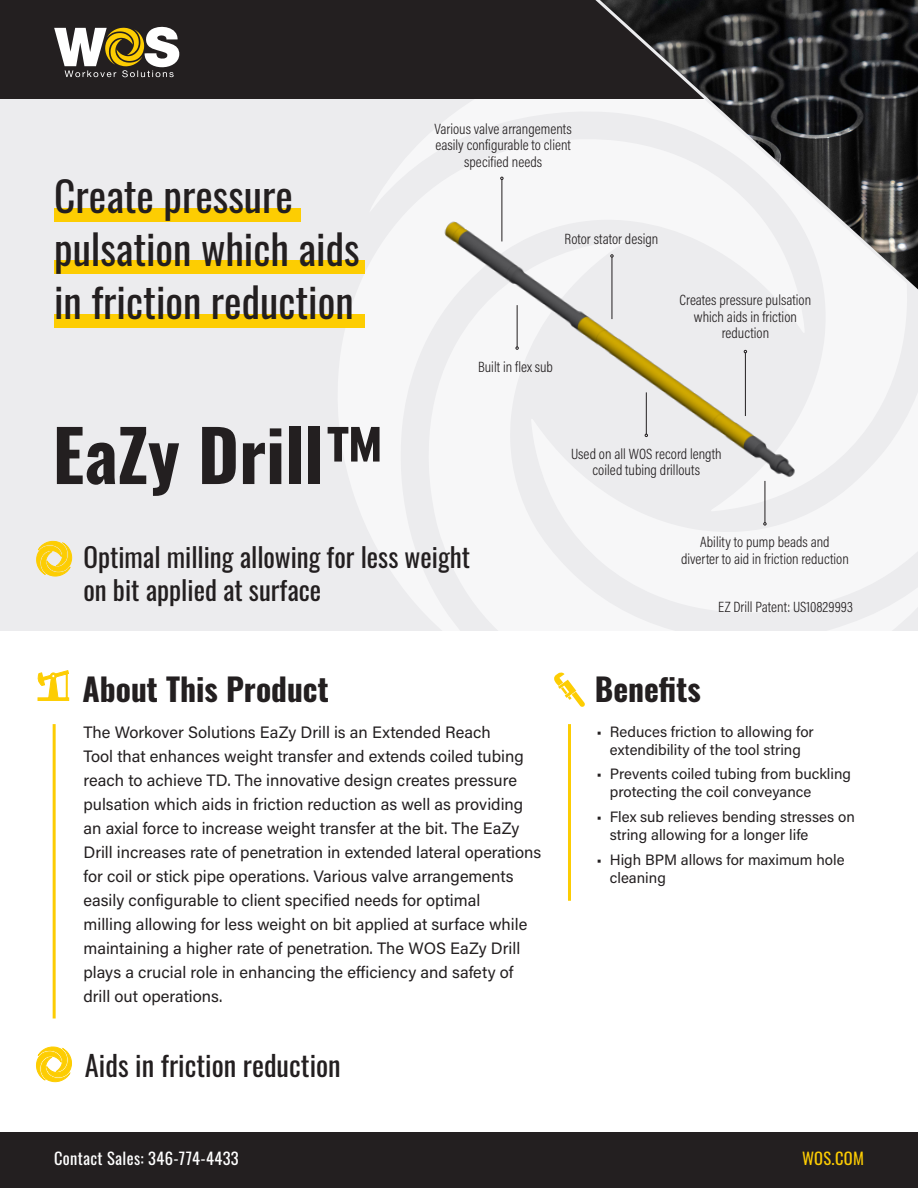
<style>
.page{position:relative;width:918px;height:1188px;background:#fff}
.page>*{position:absolute;margin:0;border:0;box-sizing:border-box;transform-origin:0 0}
.t1{font:700 70.5px "Oswald";color:#231f20}
.t2{font:41.55px/52.8px "Oswald";color:#231f20}
.t3{font:700 31.5px "Oswald";color:#231f20}
.t4{font:28.5px "Oswald";color:#231f20}
.t5{font:27px/33px "Oswald";color:#231f20}
.t6{font:16.5px/24px "Acumin Pro";color:#231f20}
.t7{font:16.5px "Oswald";letter-spacing:.02em;color:#fff}
.t8{font:16.5px "Oswald";letter-spacing:.02em;color:#fccc03}
.t9{font:15px/16.5px "Acumin Variable Concept";color:#231f20;text-align:center}
.t10{font:15px/18px "Acumin Pro";color:#231f20}
</style>
<div class="page">
<div style="left:0;top:0;width:918px;height:631px;background:#ececee"></div>
<svg style="left:369px;top:98px;width:162px;height:41px"></svg>
<svg style="left:531px;top:98px;width:387px;height:515px;fill:#f7f7f8"></svg>
<svg style="left:337px;top:139px;width:468px;height:492px;fill:#f7f7f8"></svg>
<div style="left:0;top:0;width:918px;height:98px;background:#231f20"></div>
<svg style="left:573px;top:0;width:345px;height:304px"></svg>
<svg style="left:54px;top:27px;width:125px;height:50px"></svg>
<div style="left:0;top:1132px;width:918px;height:56px;background:#231f20"></div>
<hr style="left:568px;top:724px;width:3px;height:177px;background:#fccc03">
<hr style="left:53px;top:724px;width:3px;height:294px;background:#fccc03">
<svg style="left:37px;top:670px;width:32px;height:31px"></svg>
<svg style="left:554px;top:672px;width:31px;height:35px"></svg>
<svg style="left:36px;top:1047px;width:36px;height:35px"></svg>
<svg style="left:37px;top:541px;width:35px;height:35px"></svg>
<div style="left:54px;top:208px;width:247px;height:13px;background:#fdcd02"></div>
<div style="left:54px;top:260px;width:311px;height:13px;background:#fdcd02"></div>
<div style="left:54px;top:314px;width:311px;height:13px;background:#fdcd02"></div>
<hr style="left:502px;top:180px;width:1px;height:61px;background:#231f20">
<hr style="left:765px;top:481px;width:1px;height:42px;background:#231f20">
<img style="left:406px;top:207px;width:432px;height:279px">
<p class="t2" style="left:54px;top:166px;width:307px">Create pressure pulsation which aids in friction reduction</p>
<p class="t1" style="left:53px;top:418px;width:334px">EaZy Drill™</p>
<p class="t9" style="left:435px;top:120px;width:139px">Various valve arrangements easily configurable to client specified needs</p>
<p class="t9" style="left:565px;top:230px;width:95px">Rotor stator design</p>
<p class="t9" style="left:478px;top:358px;width:76px">Built in flex sub</p>
<p class="t9" style="left:680px;top:291px;width:133px">Creates pressure pulsation which aids in friction reduction</p>
<p class="t9" style="left:571px;top:445px;width:152px">Used on all WOS record length coiled tubing drillouts</p>
<p class="t5" style="left:83px;top:537px;width:388px">Optimal milling allowing for less weight on bit applied at surface</p>
<p class="t9" style="left:681px;top:533px;width:169px">Ability to pump beads and diverter to aid in friction reduction</p>
<p class="t9" style="left:718px;top:598px;width:136px">EZ Drill Patent: US10829993</p>
<p class="t3" style="left:83px;top:673px;width:248px">About This Product</p>
<p class="t3" style="left:595px;top:673px;width:107px">Benefits</p>
<p class="t6" style="left:83px;top:719px;width:459px">The Workover Solutions EaZy Drill is an Extended Reach<br>Tool that enhances weight transfer and extends coiled tubing reach to achieve TD. The innovative design creates pressure pulsation which aids in friction reduction as well as providing an axial force to increase weight transfer at the bit. The EaZy Drill increases rate of penetration in extended lateral operations for coil or stick pipe operations. Various valve arrangements easily configurable to client specified needs for optimal<br>milling allowing for less weight on bit applied at surface while maintaining a higher rate of penetration. The WOS EaZy Drill plays a crucial role in enhancing the efficiency and safety of drill out operations.</p>
<p class="t10" style="left:596px;top:722px;width:219px;text-align:center">• Reduces friction to allowing for extendibility of the tool string</p>
<p class="t10" style="left:610px;top:765px;width:243px;text-indent:-14px">• Prevents coiled tubing from buckling protecting the coil conveyance</p>
<p class="t10" style="left:610px;top:807px;width:246px;text-indent:-14px">• Flex sub relieves bending stresses on string allowing for a longer life</p>
<p class="t10" style="left:610px;top:850px;width:236px;text-indent:-14px">• High BPM allows for maximum hole cleaning</p>
<p class="t4" style="left:85px;top:1040px;width:257px">Aids in friction reduction</p>
<p class="t7" style="left:54px;top:1144px;width:186px">Contact Sales: 346-774-4433</p>
<p class="t8" style="left:802px;top:1144px;width:63px">WOS.COM</p>
</div>
